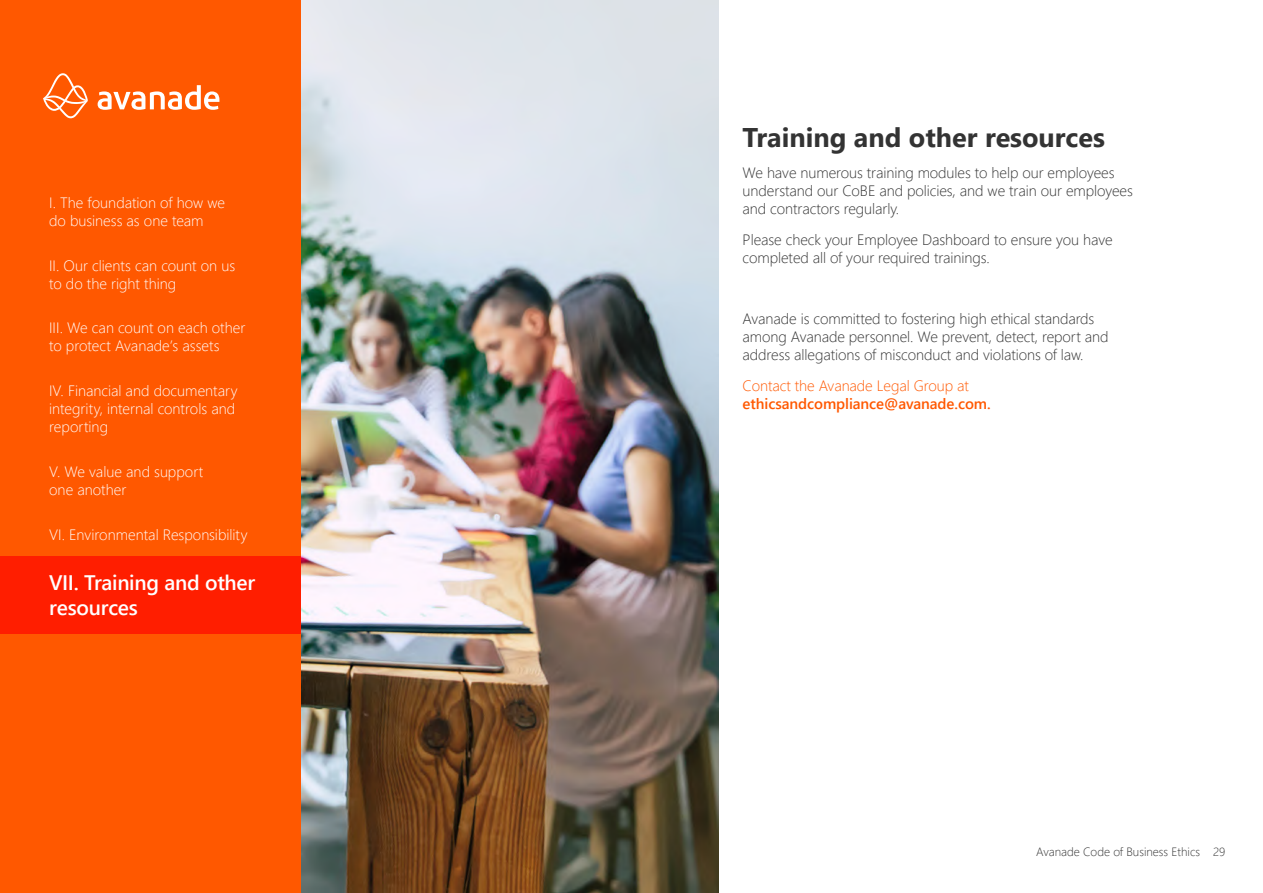
<style>
.page{position:relative;width:1263px;height:893px;background:#fff}
.page>*{position:absolute;margin:0;border:0;box-sizing:border-box;transform-origin:0 0}
.t1{font:700 27px "Segoe UI";color:#333}
.t2{font:600 21px/25.2px "Segoe UI";letter-spacing:-.015em;color:#fff}
.t3{font:300 15px/18px "Segoe UI";letter-spacing:-.005em;color:#333}
.t4{font:300 15px/18px "Segoe UI";color:#fff}
.t5{font:600 15px "Segoe UI";letter-spacing:-.005em;color:#ff5800}
.t6{font:300 15px "Segoe UI";letter-spacing:-.005em;color:#ff5800}
.t7{font:300 12px "Segoe UI";color:#333}
</style>
<div class="page">
<div style="left:0;top:0;width:301px;height:893px;background:#ff5800"></div>
<svg style="left:98px;top:85px;width:121px;height:25px"></svg>
<svg style="left:43px;top:73px;width:45px;height:45px"></svg>
<div style="left:0;top:556px;width:301px;height:78px;background:#ff1e00"></div>
<img style="left:301px;top:0;width:417px;height:893px">
<p class="t4" style="left:49px;top:193px;width:178px">I. The foundation of how we do business as one team</p>
<p class="t4" style="left:49px;top:256px;width:188px">II. Our clients can count on us to do the right thing</p>
<p class="t4" style="left:49px;top:319px;width:198px">III. We can count on each other to protect Avanade’s assets</p>
<p class="t4" style="left:49px;top:381px;width:190px">IV. Financial and documentary integrity, internal controls and reporting</p>
<p class="t4" style="left:49px;top:462px;width:156px">V. We value and support one another</p>
<p class="t4" style="left:49px;top:525px;width:200px">VI. Environmental Responsibility</p>
<h2 class="t2" style="left:49px;top:568px;width:208px">VII. Training and other resources</h2>
<h1 class="t1" style="left:743px;top:112px;width:364px">Training and other resources</h1>
<p class="t3" style="left:743px;top:163px;width:392px">We have numerous training modules to help our employees understand our CoBE and policies, and we train our employees and contractors regularly.</p>
<p class="t3" style="left:743px;top:230px;width:372px">Please check your Employee Dashboard to ensure you have completed all of your required trainings.</p>
<p class="t3" style="left:743px;top:309px;width:367px">Avanade is committed to fostering high ethical standards among Avanade personnel. We prevent, detect, report and address allegations of misconduct and violations of law.</p>
<p class="t6" style="left:743px;top:374px;width:228px">Contact the Avanade Legal Group at</p>
<p class="t5" style="left:743px;top:390px;width:250px">ethicsandcompliance@avanade.com.</p>
<p class="t7" style="left:1036px;top:842px;width:191px">Avanade Code of Business Ethics 29</p>
</div>
